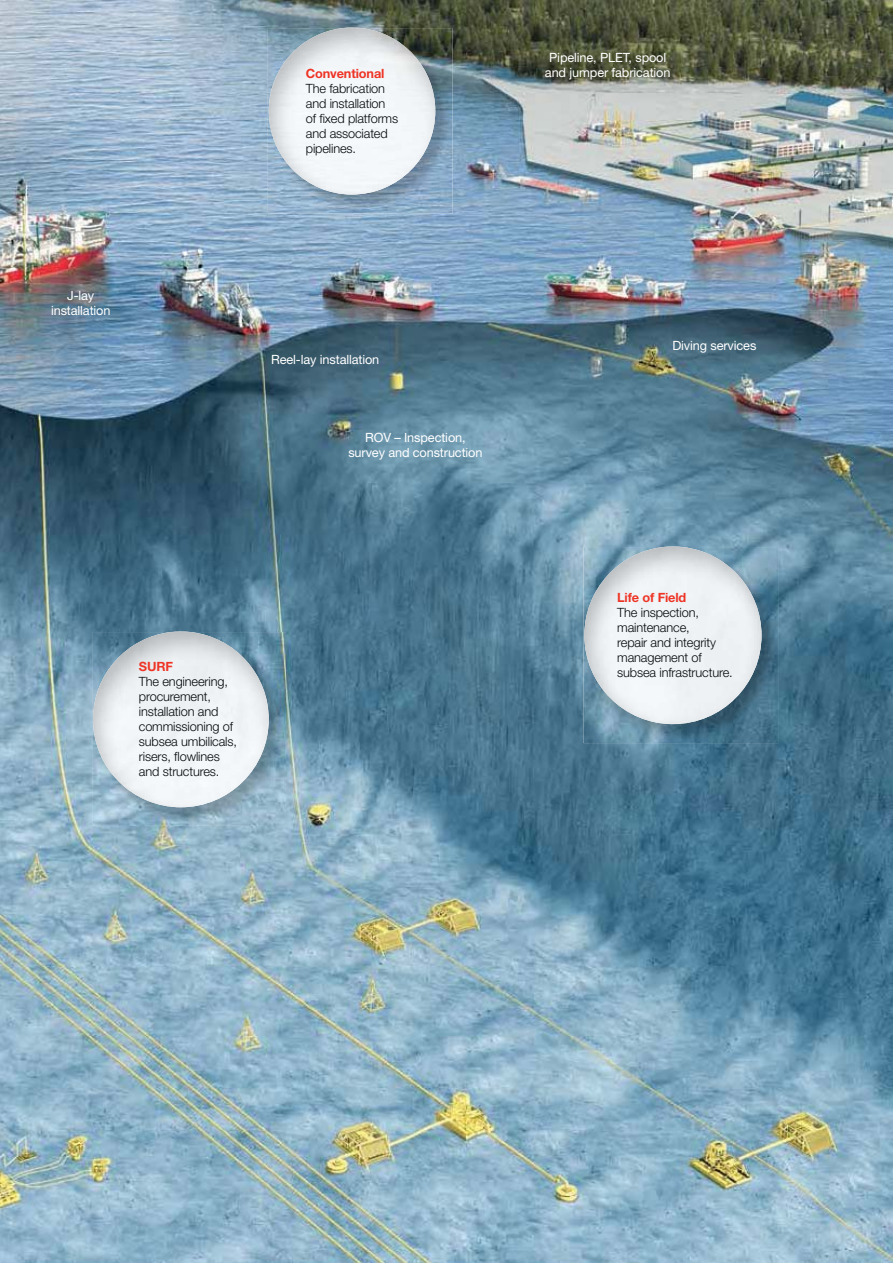
<style>
.page{position:relative;width:893px;height:1263px;background:#fff}
.page>*{position:absolute;margin:0;border:0;box-sizing:border-box;transform-origin:0 0}
.t1{font:300 12.75px/15px "Helvetica Neue LT Std";letter-spacing:-.01em;color:#040809}
.t2{font:12.75px/15px "Helvetica Neue LT Std";letter-spacing:-.01em;color:#fff;text-align:center}
.t3{font:700 12.75px "Helvetica Neue LT Std";letter-spacing:-.01em;color:#ee3425}
</style>
<div class="page">
<img style="left:0;top:0;width:893px;height:1263px">
<img style="left:93px;top:632px;width:176px;height:175px">
<svg style="left:171px;top:631px;width:20px;height:1px"></svg>
<img style="left:584px;top:547px;width:177px;height:177px">
<svg style="left:663px;top:546px;width:20px;height:1px"></svg>
<img style="left:269px;top:28px;width:166px;height:167px">
<svg style="left:342px;top:28px;width:20px;height:1px"></svg>
<p class="t2" style="left:51px;top:289px;width:61px">J-lay installation</p>
<p class="t3" style="left:306px;top:69px;width:80px">Conventional</p>
<p class="t1" style="left:306px;top:83px;width:94px">The fabrication and installation of fixed platforms and associated pipelines.</p>
<p class="t2" style="left:271px;top:353px;width:110px">Reel-lay installation</p>
<p class="t2" style="left:348px;top:431px;width:136px">ROV – Inspection, survey and construction</p>
<p class="t3" style="left:139px;top:662px;width:36px">SURF</p>
<p class="t1" style="left:139px;top:676px;width:100px">The engineering, procurement, installation and commissioning of subsea umbilicals, risers, flowlines and structures.</p>
<p class="t2" style="left:545px;top:52px;width:127px">Pipeline, PLET, spool and jumper fabrication</p>
<p class="t2" style="left:672px;top:340px;width:85px">Diving services</p>
<p class="t3" style="left:617px;top:593px;width:71px">Life of Field</p>
<p class="t1" style="left:617px;top:607px;width:117px">The inspection, maintenance,<br>repair and integrity management of subsea infrastructure.</p>
</div>
